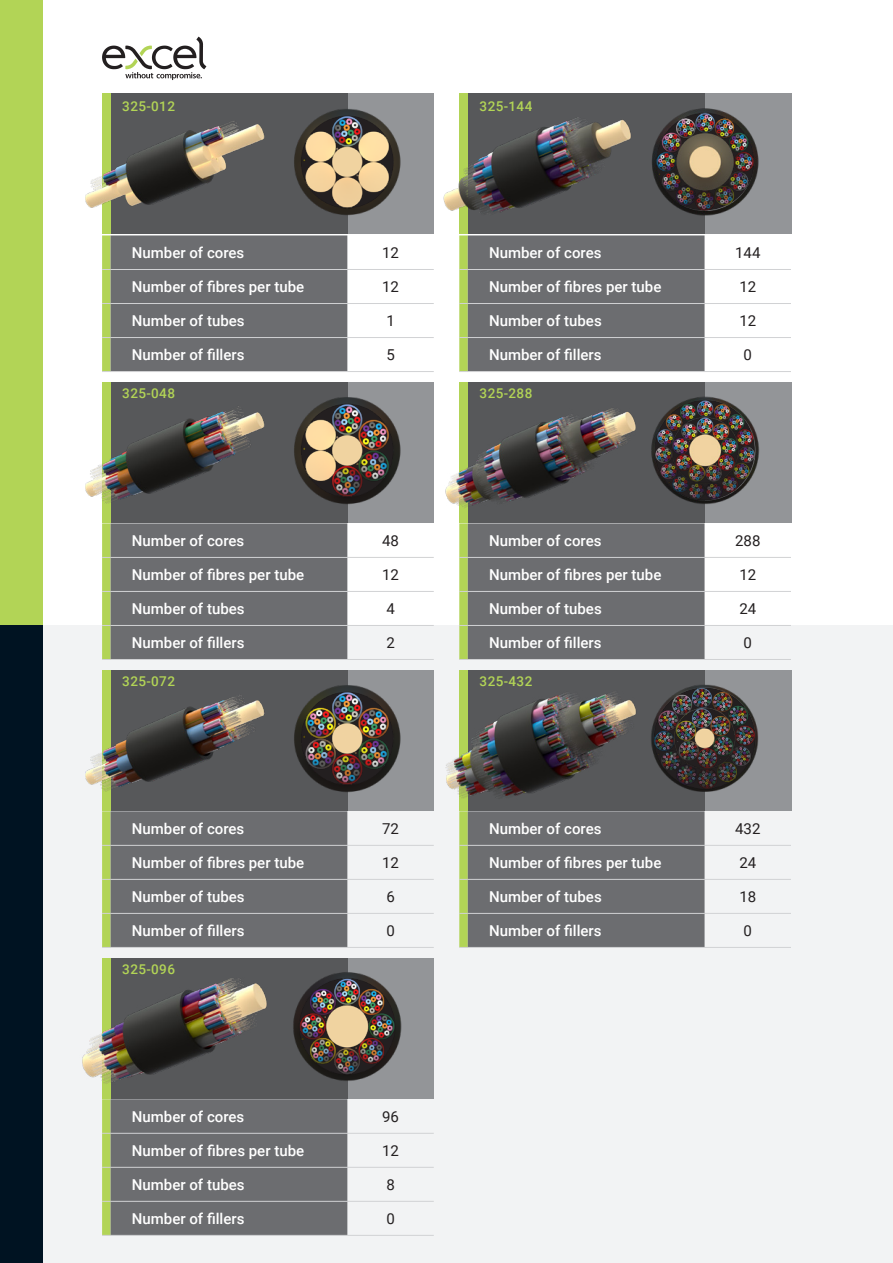
<style>
.page{position:relative;width:893px;height:1263px;background:#fff}
.page>*{position:absolute;margin:0;border:0;box-sizing:border-box;transform-origin:0 0}
.t1{font:500 15px "Roboto";color:#fff}
.t2{font:15px "Roboto";color:#231f20}
.t3{font:500 13.5px "Roboto";letter-spacing:.035em;color:#b2d456}
</style>
<div class="page">
<div style="left:1px;top:625px;width:892px;height:638px;background:#f2f3f4"></div>
<div style="left:0;top:0;width:43px;height:625px;background:#b2d456"></div>
<div style="left:0;top:625px;width:43px;height:638px;background:#001322"></div>
<svg style="left:102px;top:37px;width:104px;height:43px"></svg>
<div style="left:267px;top:670px;width:167px;height:140px;background:#939598"></div>
<div style="left:103px;top:670px;width:244px;height:140px;background:#57585a"></div>
<div style="left:102px;top:670px;width:9px;height:140px;background:#b2d456"></div>
<div style="left:625px;top:670px;width:167px;height:140px;background:#939598"></div>
<div style="left:460px;top:670px;width:245px;height:140px;background:#57585a"></div>
<img style="left:294px;top:678px;width:107px;height:120px">
<img style="left:681px;top:684px;width:78px;height:108px">
<img style="left:85px;top:695px;width:180px;height:97px">
<img style="left:407px;top:670px;width:274px;height:141px">
<hr style="left:705px;top:845px;width:86px;height:1px;background:#d1d2d4">
<hr style="left:705px;top:879px;width:86px;height:1px;background:#d1d2d4">
<hr style="left:705px;top:913px;width:86px;height:1px;background:#d1d2d4">
<svg style="left:459px;top:811px;width:246px;height:137px;background:#717372"></svg>
<hr style="left:468px;top:947px;width:236px;height:1px;background:#d1d2d4">
<hr style="left:705px;top:947px;width:86px;height:1px;background:#d1d2d4">
<hr style="left:347px;top:845px;width:87px;height:1px;background:#d1d2d4">
<hr style="left:347px;top:879px;width:87px;height:1px;background:#d1d2d4">
<hr style="left:347px;top:913px;width:87px;height:1px;background:#d1d2d4">
<svg style="left:102px;top:811px;width:245px;height:137px;background:#717371"></svg>
<hr style="left:111px;top:947px;width:236px;height:1px;background:#d1d2d4">
<hr style="left:347px;top:947px;width:87px;height:1px;background:#d1d2d4">
<div style="left:267px;top:958px;width:167px;height:140px;background:#939598"></div>
<div style="left:103px;top:958px;width:244px;height:140px;background:#57585a"></div>
<div style="left:102px;top:958px;width:9px;height:140px;background:#b2d456"></div>
<img style="left:293px;top:966px;width:109px;height:120px">
<img style="left:82px;top:978px;width:185px;height:106px">
<hr style="left:347px;top:1133px;width:87px;height:1px;background:#d1d2d4">
<hr style="left:347px;top:1167px;width:87px;height:1px;background:#d1d2d4">
<hr style="left:347px;top:1201px;width:87px;height:1px;background:#d1d2d4">
<svg style="left:102px;top:1099px;width:245px;height:137px;background:#717371"></svg>
<hr style="left:111px;top:1235px;width:236px;height:1px;background:#d1d2d4">
<hr style="left:347px;top:1235px;width:87px;height:1px;background:#d1d2d4">
<div style="left:625px;top:382px;width:167px;height:140px;background:#939598"></div>
<div style="left:267px;top:382px;width:167px;height:140px;background:#939598"></div>
<div style="left:103px;top:382px;width:244px;height:140px;background:#57585a"></div>
<div style="left:102px;top:382px;width:9px;height:140px;background:#b2d456"></div>
<div style="left:460px;top:382px;width:245px;height:140px;background:#57585a"></div>
<div style="left:459px;top:382px;width:9px;height:140px;background:#b2d456"></div>
<img style="left:85px;top:406px;width:180px;height:98px">
<img style="left:294px;top:390px;width:107px;height:120px">
<img style="left:652px;top:396px;width:108px;height:108px">
<img style="left:445px;top:408px;width:207px;height:100px">
<hr style="left:705px;top:557px;width:86px;height:1px;background:#d1d2d4">
<hr style="left:705px;top:591px;width:86px;height:1px;background:#d1d2d4">
<hr style="left:705px;top:625px;width:86px;height:1px;background:#d1d2d4">
<div style="left:459px;top:523px;width:246px;height:137px;background:#6c6d70"></div>
<hr style="left:468px;top:659px;width:236px;height:1px;background:#d1d2d4">
<hr style="left:705px;top:659px;width:86px;height:1px;background:#d1d2d4">
<hr style="left:347px;top:557px;width:87px;height:1px;background:#d1d2d4">
<hr style="left:347px;top:591px;width:87px;height:1px;background:#d1d2d4">
<hr style="left:347px;top:625px;width:87px;height:1px;background:#d1d2d4">
<div style="left:102px;top:523px;width:245px;height:137px;background:#6c6d70"></div>
<hr style="left:111px;top:659px;width:236px;height:1px;background:#d1d2d4">
<hr style="left:347px;top:659px;width:87px;height:1px;background:#d1d2d4">
<div style="left:625px;top:94px;width:167px;height:140px;background:#939598"></div>
<div style="left:460px;top:94px;width:245px;height:140px;background:#57585a"></div>
<div style="left:459px;top:94px;width:9px;height:140px;background:#b2d456"></div>
<div style="left:267px;top:94px;width:167px;height:140px;background:#939598"></div>
<div style="left:103px;top:94px;width:244px;height:140px;background:#57585a"></div>
<div style="left:102px;top:94px;width:9px;height:140px;background:#b2d456"></div>
<img style="left:294px;top:101px;width:107px;height:121px">
<img style="left:652px;top:108px;width:107px;height:108px">
<img style="left:443px;top:117px;width:188px;height:95px">
<img style="left:85px;top:121px;width:180px;height:87px">
<hr style="left:705px;top:269px;width:86px;height:1px;background:#d1d2d4">
<hr style="left:705px;top:303px;width:86px;height:1px;background:#d1d2d4">
<hr style="left:705px;top:337px;width:86px;height:1px;background:#d1d2d4">
<div style="left:459px;top:235px;width:246px;height:137px;background:#6c6d70"></div>
<hr style="left:468px;top:371px;width:236px;height:1px;background:#d1d2d4">
<hr style="left:705px;top:371px;width:86px;height:1px;background:#d1d2d4">
<hr style="left:347px;top:269px;width:87px;height:1px;background:#d1d2d4">
<hr style="left:347px;top:303px;width:87px;height:1px;background:#d1d2d4">
<hr style="left:347px;top:337px;width:87px;height:1px;background:#d1d2d4">
<div style="left:102px;top:235px;width:245px;height:137px;background:#6c6d70"></div>
<hr style="left:111px;top:371px;width:236px;height:1px;background:#d1d2d4">
<hr style="left:347px;top:371px;width:87px;height:1px;background:#d1d2d4">
<p class="t3" style="left:122px;top:96px;width:54px">325-012</p>
<p class="t1" style="left:132px;top:242px;width:114px">Number of cores</p>
<p class="t2" style="left:382px;top:242px;width:18px">12</p>
<p class="t1" style="left:132px;top:276px;width:174px">Number of fibres per tube</p>
<p class="t2" style="left:382px;top:276px;width:18px">12</p>
<p class="t1" style="left:132px;top:310px;width:114px">Number of tubes</p>
<p class="t2" style="left:386px;top:310px;width:10px">1</p>
<p class="t1" style="left:132px;top:344px;width:114px">Number of fillers</p>
<p class="t2" style="left:386px;top:344px;width:10px">5</p>
<p class="t3" style="left:122px;top:384px;width:54px">325-048</p>
<p class="t1" style="left:132px;top:530px;width:114px">Number of cores</p>
<p class="t2" style="left:382px;top:530px;width:18px">48</p>
<p class="t1" style="left:132px;top:564px;width:174px">Number of fibres per tube</p>
<p class="t2" style="left:382px;top:564px;width:18px">12</p>
<p class="t1" style="left:132px;top:598px;width:114px">Number of tubes</p>
<p class="t2" style="left:386px;top:598px;width:10px">4</p>
<p class="t1" style="left:132px;top:632px;width:114px">Number of fillers</p>
<p class="t2" style="left:386px;top:632px;width:10px">2</p>
<p class="t3" style="left:122px;top:672px;width:54px">325-072</p>
<p class="t1" style="left:132px;top:818px;width:114px">Number of cores</p>
<p class="t2" style="left:382px;top:818px;width:18px">72</p>
<p class="t1" style="left:132px;top:852px;width:174px">Number of fibres per tube</p>
<p class="t2" style="left:382px;top:852px;width:18px">12</p>
<p class="t1" style="left:132px;top:886px;width:114px">Number of tubes</p>
<p class="t2" style="left:386px;top:886px;width:10px">6</p>
<p class="t1" style="left:132px;top:920px;width:114px">Number of fillers</p>
<p class="t2" style="left:386px;top:920px;width:10px">0</p>
<p class="t3" style="left:122px;top:960px;width:54px">325-096</p>
<p class="t1" style="left:132px;top:1106px;width:114px">Number of cores</p>
<p class="t2" style="left:382px;top:1106px;width:18px">96</p>
<p class="t1" style="left:132px;top:1140px;width:174px">Number of fibres per tube</p>
<p class="t2" style="left:382px;top:1140px;width:18px">12</p>
<p class="t1" style="left:132px;top:1174px;width:114px">Number of tubes</p>
<p class="t2" style="left:386px;top:1174px;width:10px">8</p>
<p class="t1" style="left:132px;top:1208px;width:114px">Number of fillers</p>
<p class="t2" style="left:386px;top:1208px;width:10px">0</p>
<p class="t3" style="left:479px;top:96px;width:54px">325-144</p>
<p class="t1" style="left:489px;top:242px;width:114px">Number of cores</p>
<p class="t2" style="left:735px;top:242px;width:27px">144</p>
<p class="t1" style="left:489px;top:276px;width:174px">Number of fibres per tube</p>
<p class="t2" style="left:739px;top:276px;width:18px">12</p>
<p class="t1" style="left:489px;top:310px;width:114px">Number of tubes</p>
<p class="t2" style="left:739px;top:310px;width:18px">12</p>
<p class="t1" style="left:489px;top:344px;width:114px">Number of fillers</p>
<p class="t2" style="left:743px;top:344px;width:10px">0</p>
<p class="t3" style="left:479px;top:384px;width:54px">325-288</p>
<p class="t1" style="left:489px;top:530px;width:114px">Number of cores</p>
<p class="t2" style="left:735px;top:530px;width:27px">288</p>
<p class="t1" style="left:489px;top:564px;width:174px">Number of fibres per tube</p>
<p class="t2" style="left:739px;top:564px;width:18px">12</p>
<p class="t1" style="left:489px;top:598px;width:114px">Number of tubes</p>
<p class="t2" style="left:739px;top:598px;width:18px">24</p>
<p class="t1" style="left:489px;top:632px;width:114px">Number of fillers</p>
<p class="t2" style="left:743px;top:632px;width:10px">0</p>
<p class="t3" style="left:479px;top:672px;width:54px">325-432</p>
<p class="t1" style="left:489px;top:818px;width:114px">Number of cores</p>
<p class="t2" style="left:735px;top:818px;width:27px">432</p>
<p class="t1" style="left:489px;top:852px;width:174px">Number of fibres per tube</p>
<p class="t2" style="left:739px;top:852px;width:18px">24</p>
<p class="t1" style="left:489px;top:886px;width:114px">Number of tubes</p>
<p class="t2" style="left:739px;top:886px;width:18px">18</p>
<p class="t1" style="left:489px;top:920px;width:114px">Number of fillers</p>
<p class="t2" style="left:743px;top:920px;width:10px">0</p>
</div>
